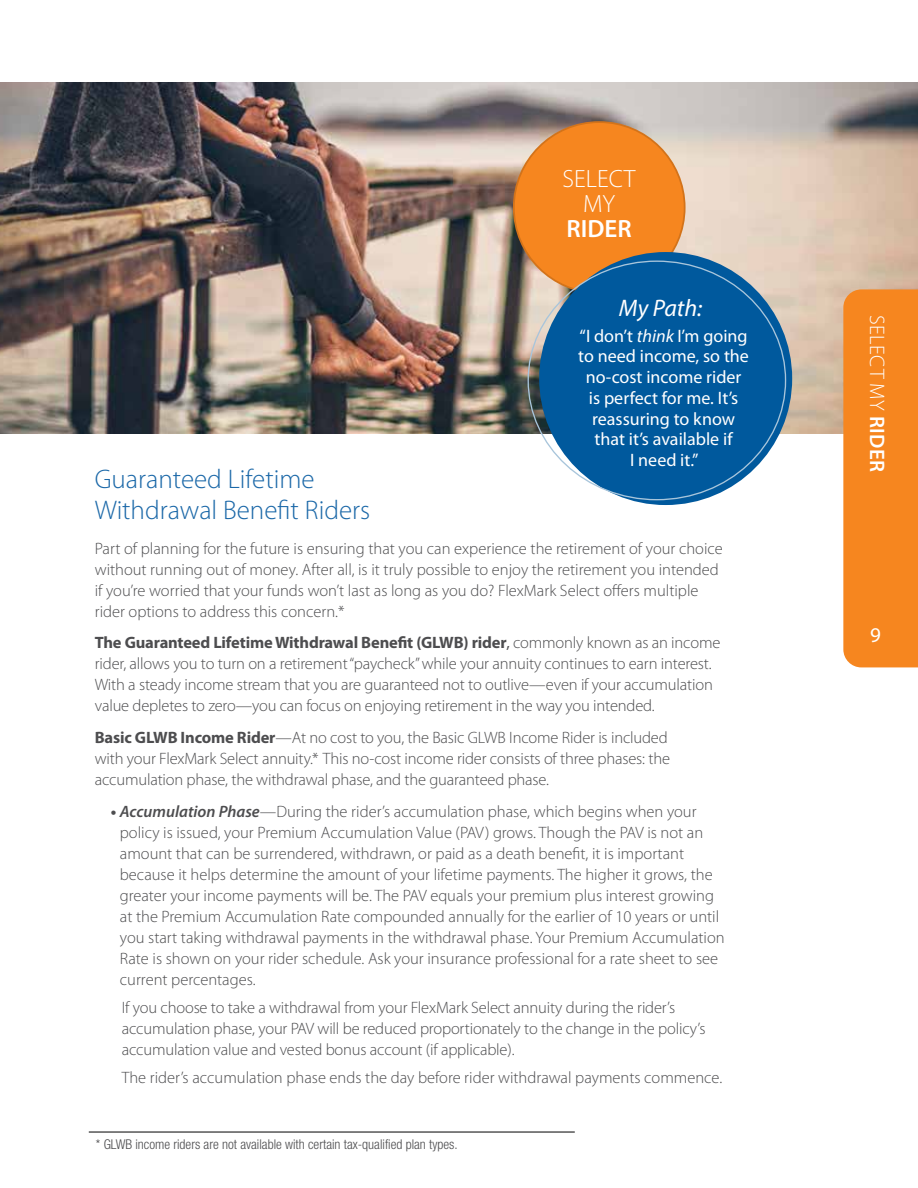
<style>
.page{position:relative;width:918px;height:1188px;background:#fff}
.page>*{position:absolute;margin:0;border:0;box-sizing:border-box;transform-origin:0 0}
.t1{font:300 27px/31.5px "Myriad Pro";color:#1b68a8}
.t2{font:300 25.05px/25px "Myriad Pro";color:#fff;text-align:center}
.t3{font:600 25.05px "Myriad Pro";color:#fff}
.t4{font:italic 24px "Myriad Pro";color:#fff}
.t5{font:300 21px "Myriad Pro";letter-spacing:.02em;color:#fff}
.t6{font:21px "Myriad Pro";color:#fff}
.t7{font:18px/20.7px "Myriad Pro";color:#fff;text-align:center}
.t8{font:300 16.5px/21px "Myriad Pro";color:#4d4d4f}
.t9{font:300 condensed 13.5px "Helvetica Neue";color:#4d4d4f}
.s1{font-style:italic}
.s2{font-weight:700}
.s3{font-weight:400}
.s4{font-weight:600;font-style:italic}
.s5{font-weight:600}
</style>
<div class="page">
<img style="left:0;top:83px;width:918px;height:351px">
<svg style="left:512px;top:120px;width:174px;height:175px;background:#e68b38"></svg>
<div style="left:539px;top:252px;width:253px;height:253px;background:#00599d;border-radius:50%"></div>
<div style="left:843px;top:289px;width:75px;height:378px;background:#f6861f"></div>
<hr style="left:89px;top:1132px;width:486px;height:1px;background:#000">
<h2 class="t2" style="left:563px;top:167px;width:75px">SELECT<br>MY</h2>
<h2 class="t3" style="left:567px;top:215px;width:67px">RIDER</h2>
<h3 class="t4" style="left:619px;top:293px;width:85px">My Path:</h3>
<p class="t7" style="left:578px;top:326px;width:172px">“I don’t <span class="s1">think</span> I’m going to need income, so the no-cost income rider is perfect for me. It’s reassuring to know that it’s available if<br>I need it.”</p>
<h1 class="t1" style="left:95px;top:463px;width:277px">Guaranteed Lifetime<br>Withdrawal Benefit Riders</h1>
<p class="t8" style="left:95px;top:538px;width:630px">Part of planning for the future is ensuring that you can experience the retirement of your choice without running out of money. After all, is it truly possible to enjoy the retirement you intended if you’re worried that your funds won’t last as long as you do? FlexMark Select offers multiple rider options to address this concern.*</p>
<p class="t8" style="left:95px;top:633px;width:627px"><span class="s2">The Guaranteed Lifetime Withdrawal Benefit (GLWB) rider</span><span class="s3">,</span> commonly known as an income rider, allows you to turn on a retirement “paycheck” while your annuity continues to earn interest.<br>With a steady income stream that you are guaranteed not to outlive—even if your accumulation value depletes to zero—you can focus on enjoying retirement in the way you intended.</p>
<p class="t8" style="left:95px;top:727px;width:577px"><span class="s2">Basic GLWB Income Rider</span>—At no cost to you, the Basic GLWB Income Rider is included with your FlexMark Select annuity.* This no-cost income rider consists of three phases: the accumulation phase, the withdrawal phase, and the guaranteed phase.</p>
<p class="t8" style="left:120px;top:801px;width:606px;text-indent:-9px"><span class="s2">•</span> <span class="s4">Accumulation Phase</span>—During the rider’s accumulation phase, which begins when your policy is issued, your Premium Accumulation Value (PAV) grows. Though the PAV is not an amount that can be surrendered, withdrawn, or paid as a death benefit, it is important because it helps determine the amount of your lifetime payments. The higher it grows, the greater your income payments will be. The PAV equals your premium plus interest growing at the Premium Accumulation Rate compounded annually for the earlier of 10 years or until you start taking withdrawal payments in the withdrawal phase. Your Premium Accumulation Rate is shown on your rider schedule. Ask your insurance professional for a rate sheet to see current percentages.</p>
<p class="t8" style="left:122px;top:997px;width:585px">If you choose to take a withdrawal from your FlexMark Select annuity during the rider’s accumulation phase, your PAV will be reduced proportionately to the change in the policy’s accumulation value and vested bonus account (if applicable).</p>
<p class="t8" style="left:122px;top:1067px;width:602px">The rider’s accumulation phase ends the day before rider withdrawal payments commence.</p>
<p class="t9" style="left:96px;top:1137px;width:363px">* GLWB income riders are not available with certain tax-qualified plan types.</p>
<p class="t5" style="left:889px;top:315px;width:158px;rotate:90deg">SELECT MY <span class="s5">RIDER</span></p>
<p class="t6" style="left:870px;top:623px;width:12px">9</p>
</div>
